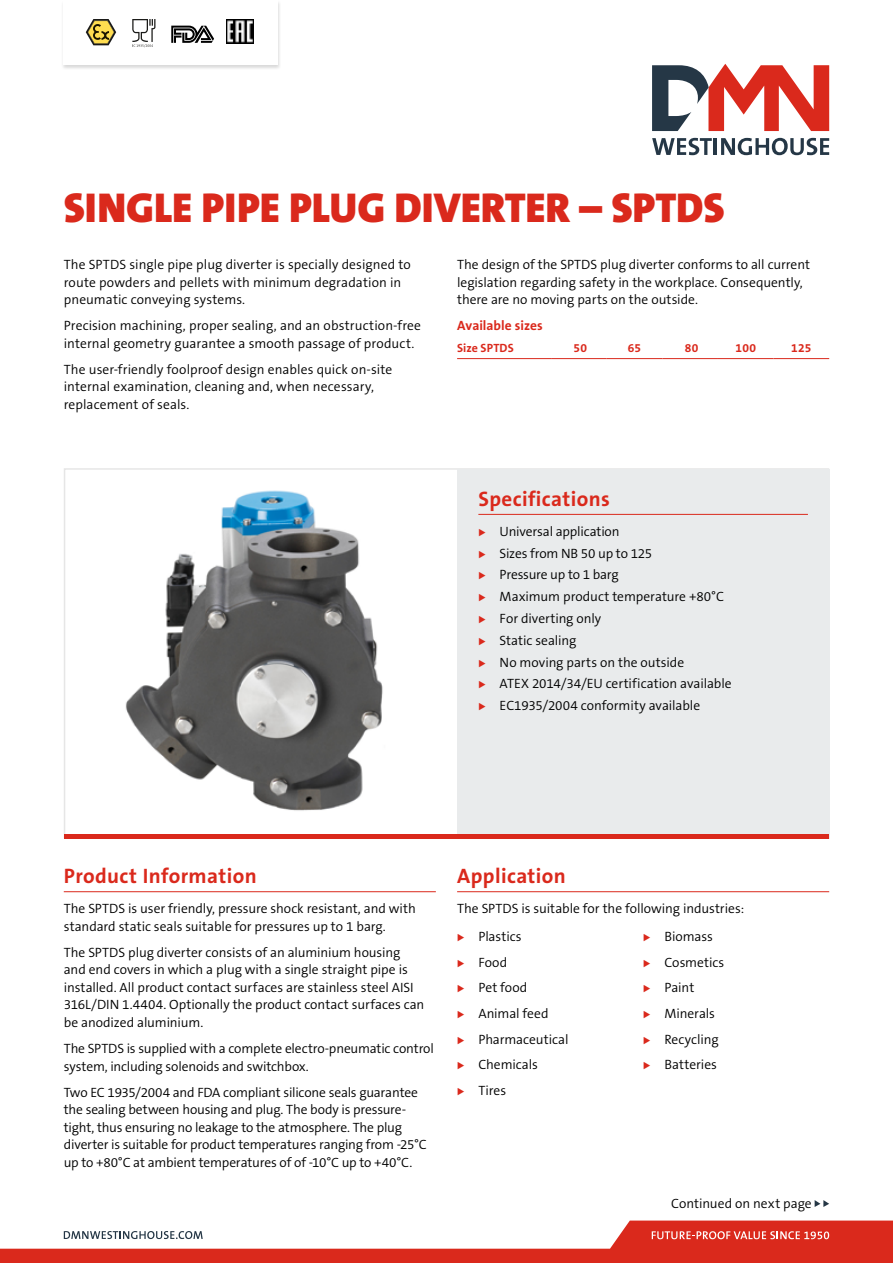
<style>
.page{position:relative;width:893px;height:1263px;background:#fff}
.page>*{position:absolute;margin:0;border:0;box-sizing:border-box;transform-origin:0 0}
.t1{font:900 42px "The Sans B9";color:#da291c}
.t2{font:700 21px "The Sans B7";letter-spacing:.02em;color:#da291c}
.t3{font:300 13.5px/17.5px "The Sans B4";letter-spacing:-.005em;color:#000}
.t4{font:700 13.5px "The Sans B7";color:#da291c}
.t5{font:700 12px "The Sans B7";letter-spacing:.02em;color:#da291c}
.s1{font-family:"Proxima Nova";font-weight:700;font-size:12px;color:#da291c}
</style>
<div class="page">
<svg style="left:652px;top:138px;width:60px;height:17px"></svg>
<hr style="left:714px;top:138px;width:3px;height:17px;background:#253746">
<svg style="left:721px;top:138px;width:108px;height:17px"></svg>
<svg style="left:652px;top:64px;width:177px;height:67px"></svg>
<svg style="left:0;top:1220px;width:893px;height:43px"></svg>
<svg style="left:815px;top:1200px;width:14px;height:7px"></svg>
<hr style="left:64px;top:891px;width:372px;height:1px;background:#da291c">
<hr style="left:457px;top:891px;width:372px;height:1px;background:#da291c">
<div style="left:61px;top:0;width:220px;height:70px;background:#000;opacity:.15"></div>
<div style="left:64px;top:0;width:214px;height:64px;background:#fff"></div>
<svg style="left:86px;top:19px;width:30px;height:26px"></svg>
<svg style="left:132px;top:19px;width:23px;height:28px"></svg>
<svg style="left:171px;top:26px;width:43px;height:17px"></svg>
<img style="left:227px;top:20px;width:26px;height:24px">
<div style="left:64px;top:468px;width:765px;height:370px;background:#fff;border:2px solid #e6e6e6"></div>
<hr style="left:457px;top:358px;width:94px;height:1px;background:#da291c">
<hr style="left:551px;top:358px;width:56px;height:1px;background:#da291c">
<hr style="left:607px;top:358px;width:55px;height:1px;background:#da291c">
<hr style="left:662px;top:358px;width:56px;height:1px;background:#da291c">
<hr style="left:718px;top:358px;width:56px;height:1px;background:#da291c">
<hr style="left:774px;top:358px;width:55px;height:1px;background:#da291c">
<div style="left:457px;top:469px;width:372px;height:370px;background:#e9ebec"></div>
<hr style="left:478px;top:514px;width:330px;height:1px;background:#da291c">
<img style="left:125px;top:490px;width:258px;height:321px">
<hr style="left:64px;top:835px;width:764px;height:4px;background:#da291c">
<h1 class="t1" style="left:64px;top:185px;width:662px">SINGLE PIPE PLUG DIVERTER – SPTDS</h1>
<p class="t3" style="left:64px;top:256px;width:349px">The SPTDS single pipe plug diverter is specially designed to route powders and pellets with minimum degradation in pneumatic conveying systems.</p>
<p class="t3" style="left:64px;top:317px;width:359px">Precision machining, proper sealing, and an obstruction-free internal geometry guarantee a smooth passage of product.</p>
<p class="t3" style="left:64px;top:361px;width:330px">The user-friendly foolproof design enables quick on-site internal examination, cleaning and, when necessary, replacement of seals.</p>
<p class="t3" style="left:457px;top:256px;width:355px">The design of the SPTDS plug diverter conforms to all current legislation regarding safety in the workplace. Consequently, there are no moving parts on the outside.</p>
<p class="t4" style="left:457px;top:319px;width:87px">Available sizes</p>
<p class="t5" style="left:457px;top:341px;width:58px">Size SPTDS</p>
<p class="t5" style="left:574px;top:341px;width:15px">50</p>
<p class="t5" style="left:628px;top:341px;width:15px">65</p>
<p class="t5" style="left:685px;top:341px;width:15px">80</p>
<p class="t5" style="left:736px;top:341px;width:22px">100</p>
<p class="t5" style="left:791px;top:341px;width:22px">125</p>
<h2 class="t2" style="left:478px;top:487px;width:133px">Specifications</h2>
<p class="t3" style="left:478px;top:521px;width:255px;line-height:21.8px"><span class="s1">⊲</span> Universal application<br><span class="s1">⊲</span> Sizes from NB 50 up to 125<br><span class="s1">⊲</span> Pressure up to 1 barg<br><span class="s1">⊲</span> Maximum product temperature +80°C <span class="s1">⊲</span> For diverting only<br><span class="s1">⊲</span> Static sealing<br><span class="s1">⊲</span> No moving parts on the outside<br><span class="s1">⊲</span> ATEX 2014/34/EU certification available <span class="s1">⊲</span> EC1935/2004 conformity available</p>
<h2 class="t2" style="left:64px;top:865px;width:195px">Product Information</h2>
<p class="t3" style="left:64px;top:900px;width:354px">The SPTDS is user friendly, pressure shock resistant, and with standard static seals suitable for pressures up to 1 barg.</p>
<p class="t3" style="left:64px;top:944px;width:362px">The SPTDS plug diverter consists of an aluminium housing and end covers in which a plug with a single straight pipe is installed. All product contact surfaces are stainless steel AISI 316L/DIN 1.4404. Optionally the product contact surfaces can be anodized aluminium.</p>
<p class="t3" style="left:64px;top:1040px;width:372px">The SPTDS is supplied with a complete electro-pneumatic control system, including solenoids and switchbox.</p>
<p class="t3" style="left:64px;top:1084px;width:365px">Two EC 1935/2004 and FDA compliant silicone seals guarantee the sealing between housing and plug. The body is pressure&shy;tight, thus ensuring no leakage to the atmosphere. The plug diverter is suitable for product temperatures ranging from -25°C up to +80°C at ambient temperatures of of -10°C up to +40°C.</p>
<h2 class="t2" style="left:457px;top:865px;width:110px">Application</h2>
<p class="t3" style="left:457px;top:895px;width:289px;line-height:27.9px">The SPTDS is suitable for the following industries: <span class="s1">⊲</span> Plastics</p>
<p class="t3" style="left:643px;top:928px;width:71px"><span class="s1">⊲</span> Biomass</p>
<p class="t3" style="left:457px;top:954px;width:52px"><span class="s1">⊲</span> Food</p>
<p class="t3" style="left:643px;top:954px;width:83px"><span class="s1">⊲</span> Cosmetics</p>
<p class="t3" style="left:457px;top:979px;width:72px"><span class="s1">⊲</span> Pet food</p>
<p class="t3" style="left:643px;top:979px;width:53px"><span class="s1">⊲</span> Paint</p>
<p class="t3" style="left:457px;top:1005px;width:93px"><span class="s1">⊲</span> Animal feed</p>
<p class="t3" style="left:643px;top:1005px;width:73px"><span class="s1">⊲</span> Minerals</p>
<p class="t3" style="left:457px;top:1031px;width:113px"><span class="s1">⊲</span> Pharmaceutical</p>
<p class="t3" style="left:643px;top:1031px;width:77px"><span class="s1">⊲</span> Recycling</p>
<p class="t3" style="left:457px;top:1056px;width:82px"><span class="s1">⊲</span> Chemicals</p>
<p class="t3" style="left:643px;top:1056px;width:75px"><span class="s1">⊲</span> Batteries</p>
<p class="t3" style="left:457px;top:1082px;width:51px"><span class="s1">⊲</span> Tires</p>
<p class="t3" style="left:671px;top:1195px;width:142px">Continued on next page</p>
</div>
